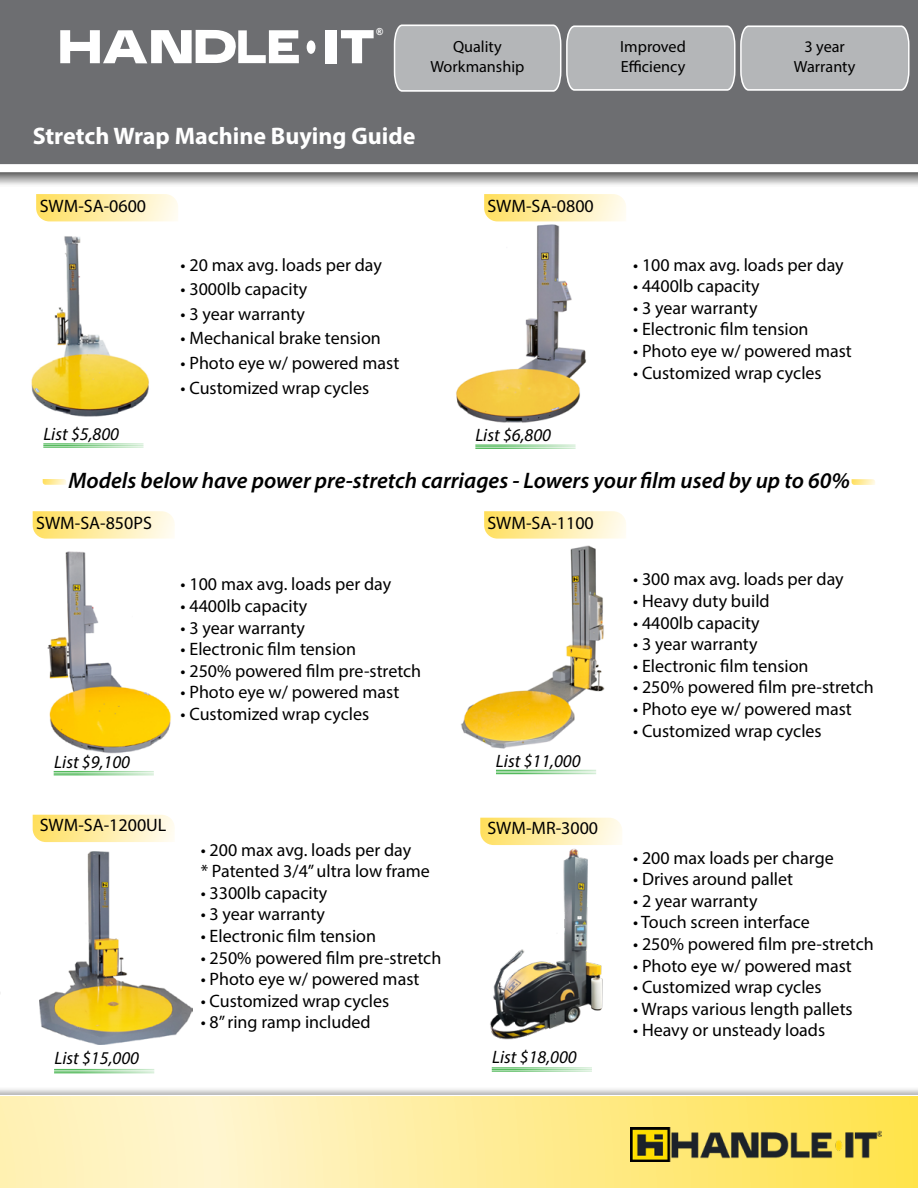
<style>
.page{position:relative;width:918px;height:1188px;background:#fff}
.page>*{position:absolute;margin:0;border:0;box-sizing:border-box;transform-origin:0 0}
.t1{font:700 24px "Myriad Pro";color:#fff}
.t2{font:italic 600 22.5px "Myriad Pro";color:#000}
.t3{font:18px/21.6px "Myriad Pro";color:#000}
.t4{font:italic 18px "Myriad Pro";color:#000}
.t5{font:16.2px/19.5px "Myriad Pro";color:#000;text-align:center}
.t6{font:900 9.75px "Arial";color:#fff;scale:.92 1}
</style>
<div class="page">
<svg style="left:0;top:1089px;width:918px;height:6px"></svg>
<svg style="left:0;top:172px;width:918px;height:13px"></svg>
<div style="left:0;top:0;width:918px;height:165px;background:#6d6e71"></div>
<svg style="left:341px;top:30px;width:33px;height:33px"></svg>
<svg style="left:60px;top:30px;width:239px;height:34px"></svg>
<div style="left:325px;top:30px;width:12px;height:33px;background:#fff"></div>
<div style="left:307px;top:40px;width:8px;height:14px;background:#fff;border-radius:50%"></div>
<svg style="left:393px;top:24px;width:517px;height:69px"></svg>
<img style="left:31px;top:236px;width:118px;height:181px">
<img style="left:456px;top:221px;width:137px;height:202px">
<img style="left:47px;top:551px;width:124px;height:203px">
<img style="left:461px;top:545px;width:144px;height:204px">
<img style="left:40px;top:851px;width:152px;height:194px">
<hr style="left:43px;top:443px;width:101px;height:2px;background:#54ba5c">
<hr style="left:43px;top:445px;width:101px;height:1px;background:#54ba5c">
<hr style="left:43px;top:446px;width:101px;height:2px;background:#54ba5c">
<hr style="left:475px;top:444px;width:101px;height:2px;background:#54ba5c">
<hr style="left:475px;top:446px;width:101px;height:1px;background:#54ba5c">
<hr style="left:475px;top:448px;width:101px;height:1px;background:#54ba5c">
<hr style="left:54px;top:771px;width:100px;height:1px;background:#54ba5c">
<hr style="left:54px;top:773px;width:100px;height:1px;background:#54ba5c">
<hr style="left:54px;top:774px;width:100px;height:1px;background:#54ba5c">
<hr style="left:496px;top:770px;width:100px;height:1px;background:#54ba5c">
<hr style="left:496px;top:772px;width:100px;height:1px;background:#54ba5c">
<hr style="left:496px;top:773px;width:100px;height:1px;background:#54ba5c">
<svg style="left:36px;top:194px;width:142px;height:27px"></svg>
<hr style="left:54px;top:1069px;width:100px;height:1px;background:#54ba5c">
<hr style="left:54px;top:1071px;width:100px;height:1px;background:#54ba5c">
<hr style="left:54px;top:1072px;width:100px;height:1px;background:#54ba5c">
<svg style="left:484px;top:194px;width:142px;height:27px"></svg>
<svg style="left:484px;top:511px;width:142px;height:28px"></svg>
<svg style="left:33px;top:511px;width:142px;height:28px"></svg>
<svg style="left:33px;top:815px;width:142px;height:27px"></svg>
<img style="left:490px;top:848px;width:113px;height:192px">
<hr style="left:492px;top:1067px;width:100px;height:2px;background:#54ba5c">
<hr style="left:492px;top:1069px;width:100px;height:1px;background:#54ba5c">
<hr style="left:492px;top:1070px;width:100px;height:2px;background:#54ba5c">
<svg style="left:480px;top:818px;width:142px;height:27px"></svg>
<svg style="left:1px;top:1096px;width:917px;height:92px"></svg>
<img style="left:630px;top:1127px;width:252px;height:35px">
<svg style="left:43px;top:479px;width:23px;height:6px"></svg>
<svg style="left:852px;top:479px;width:23px;height:6px"></svg>
<p class="t6" style="left:376px;top:25px;width:9px">®</p>
<p class="t5" style="left:430px;top:37px;width:96px">Quality<br>Workmanship</p>
<p class="t5" style="left:620px;top:37px;width:67px;text-align:left">Improved<br>Efficiency</p>
<p class="t5" style="left:794px;top:37px;width:63px">3 year<br>Warranty</p>
<h1 class="t1" style="left:33px;top:120px;width:384px">Stretch Wrap Machine Buying Guide</h1>
<p class="t3" style="left:40px;top:195px;width:108px">SWM-SA-0600</p>
<p class="t3" style="left:487px;top:194px;width:108px">SWM-SA-0800</p>
<p class="t3" style="left:181px;top:254px;width:203px">• 20 max avg. loads per day</p>
<p class="t3" style="left:181px;top:278px;width:128px">• 3000lb capacity</p>
<p class="t3" style="left:181px;top:303px;width:126px">• 3 year warranty</p>
<p class="t3" style="left:181px;top:327px;width:202px">• Mechanical brake tension</p>
<p class="t3" style="left:181px;top:352px;width:220px">• Photo eye w/ powered mast</p>
<p class="t3" style="left:181px;top:377px;width:190px">• Customized wrap cycles</p>
<p class="t4" style="left:43px;top:423px;width:77px">List $5,800</p>
<p class="t4" style="left:475px;top:424px;width:77px">List $6,800</p>
<p class="t3" style="left:633px;top:254px;width:212px">• 100 max avg. loads per day</p>
<p class="t3" style="left:633px;top:275px;width:128px">• 4400lb capacity</p>
<p class="t3" style="left:633px;top:297px;width:126px">• 3 year warranty</p>
<p class="t3" style="left:633px;top:318px;width:177px">• Electronic film tension</p>
<p class="t3" style="left:633px;top:340px;width:220px">• Photo eye w/ powered mast</p>
<p class="t3" style="left:633px;top:362px;width:190px">• Customized wrap cycles</p>
<p class="t2" style="left:69px;top:466px;width:783px">Models below have power pre-stretch carriages - Lowers your film used by up to 60%</p>
<p class="t3" style="left:36px;top:512px;width:117px">SWM-SA-850PS</p>
<p class="t3" style="left:487px;top:512px;width:108px">SWM-SA-1100</p>
<p class="t3" style="left:181px;top:573px;width:212px">• 100 max avg. loads per day</p>
<p class="t3" style="left:181px;top:595px;width:128px">• 4400lb capacity</p>
<p class="t3" style="left:181px;top:616px;width:126px">• 3 year warranty</p>
<p class="t3" style="left:181px;top:638px;width:177px">• Electronic film tension</p>
<p class="t3" style="left:181px;top:660px;width:242px">• 250% powered film pre-stretch</p>
<p class="t3" style="left:181px;top:681px;width:220px">• Photo eye w/ powered mast</p>
<p class="t3" style="left:181px;top:703px;width:190px">• Customized wrap cycles</p>
<p class="t4" style="left:54px;top:751px;width:77px">List $9,100</p>
<p class="t4" style="left:496px;top:750px;width:86px">List $11,000</p>
<p class="t3" style="left:40px;top:814px;width:128px">SWM-SA-1200UL</p>
<p class="t4" style="left:54px;top:1047px;width:86px">List $15,000</p>
<p class="t3" style="left:201px;top:839px;width:231px">• 200 max avg. loads per day<br>* Patented 3/4’’ ultra low frame</p>
<p class="t3" style="left:201px;top:882px;width:128px">• 3300lb capacity</p>
<p class="t3" style="left:201px;top:903px;width:126px">• 3 year warranty</p>
<p class="t3" style="left:201px;top:925px;width:177px">• Electronic film tension</p>
<p class="t3" style="left:201px;top:947px;width:242px">• 250% powered film pre-stretch</p>
<p class="t3" style="left:201px;top:968px;width:220px">• Photo eye w/ powered mast</p>
<p class="t3" style="left:201px;top:990px;width:190px">• Customized wrap cycles</p>
<p class="t3" style="left:201px;top:1011px;width:172px">• 8” ring ramp included</p>
<p class="t3" style="left:487px;top:817px;width:112px">SWM-MR-3000</p>
<p class="t4" style="left:492px;top:1045px;width:86px">List $18,000</p>
<p class="t3" style="left:633px;top:568px;width:212px">• 300 max avg. loads per day</p>
<p class="t3" style="left:633px;top:590px;width:138px">• Heavy duty build</p>
<p class="t3" style="left:633px;top:611px;width:128px">• 4400lb capacity</p>
<p class="t3" style="left:633px;top:633px;width:126px">• 3 year warranty</p>
<p class="t3" style="left:633px;top:655px;width:177px">• Electronic film tension</p>
<p class="t3" style="left:633px;top:676px;width:242px">• 250% powered film pre-stretch</p>
<p class="t3" style="left:633px;top:698px;width:220px">• Photo eye w/ powered mast</p>
<p class="t3" style="left:633px;top:719px;width:190px">• Customized wrap cycles</p>
<p class="t3" style="left:633px;top:846px;width:202px">• 200 max loads per charge</p>
<p class="t3" style="left:633px;top:868px;width:162px">• Drives around pallet</p>
<p class="t3" style="left:633px;top:890px;width:126px">• 2 year warranty</p>
<p class="t3" style="left:633px;top:911px;width:178px">• Touch screen interface</p>
<p class="t3" style="left:633px;top:933px;width:242px">• 250% powered film pre-stretch</p>
<p class="t3" style="left:633px;top:954px;width:220px">• Photo eye w/ powered mast</p>
<p class="t3" style="left:633px;top:976px;width:190px">• Customized wrap cycles</p>
<p class="t3" style="left:633px;top:998px;width:221px">• Wraps various length pallets</p>
<p class="t3" style="left:633px;top:1019px;width:194px">• Heavy or unsteady loads</p>
</div>
